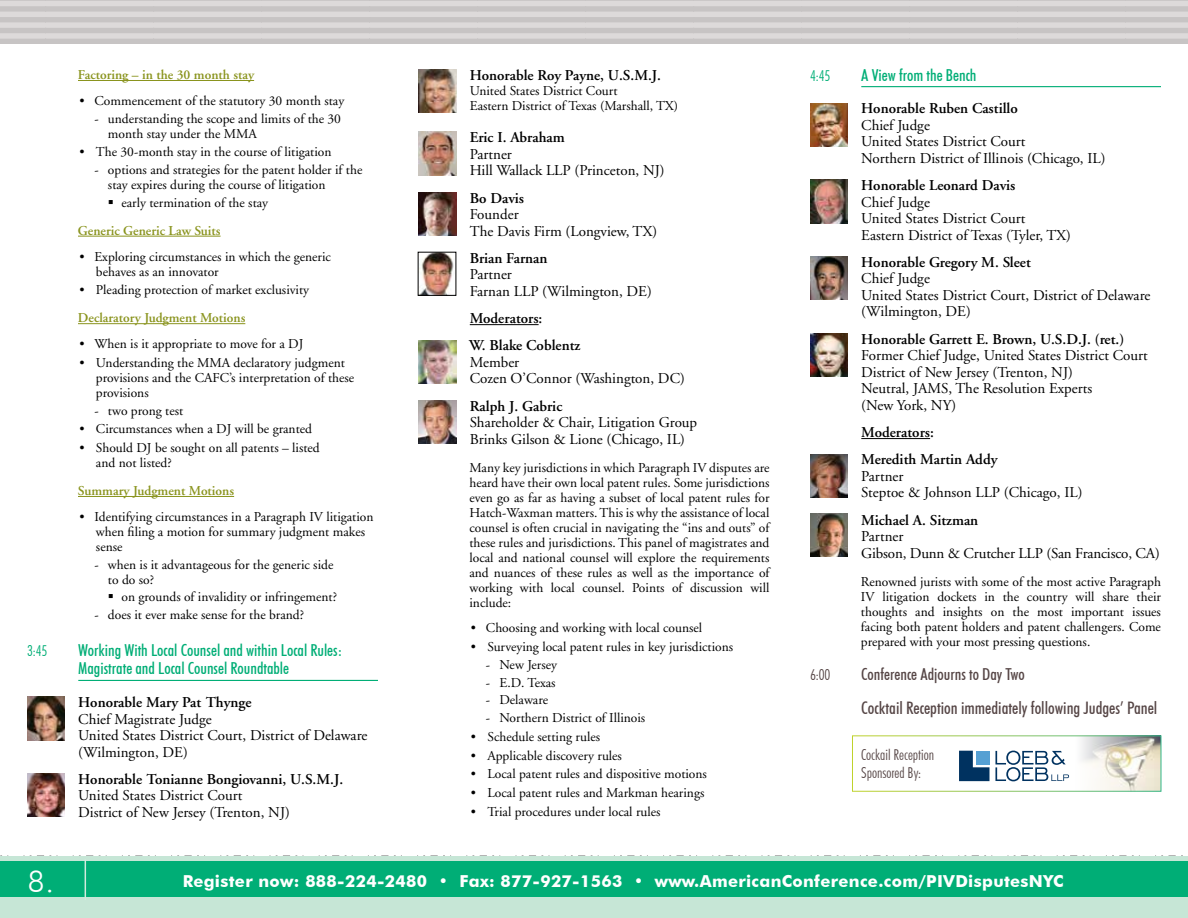
<style>
.page{position:relative;width:1188px;height:918px;background:#fff}
.page>*{position:absolute;margin:0;border:0;box-sizing:border-box;transform-origin:0 0}
.t1{font:300 30px "Futura BT";color:#fff}
.t2{font:500 condensed 17.25px "Futura BT";color:#564646}
.t3{font:500 condensed 16.5px/18px "Futura BT";color:#00ae76}
.t4{font:700 16.5px "Futura BT";letter-spacing:.02em;color:#fff}
.t5{font:500 condensed 16.5px "Futura BT";color:#564646}
.t6{font:15px/16.5px "Adobe Garamond";color:#000}
.t7{font:600 15px/27.3px "Adobe Garamond";color:#000}
.t8{font:300 condensed 15px/18px "Futura BT";color:#564646}
.t9{font:300 condensed 15px "Futura BT";color:#00ae76}
.t10{font:13.5px/15px "Adobe Garamond";color:#000}
.t11{font:600 13.5px "Adobe Garamond";color:#8a941e}
.s1{font-weight:600;color:#8a941e}
</style>
<div class="page">
<div style="left:0;top:0;width:1188px;height:44px;background:linear-gradient(to right,#d2cfcf,#d2cfcf)"></div>
<div style="left:0;top:856px;width:1188px;height:62px;background:#c6e6d6"></div>
<div style="left:0;top:862px;width:1188px;height:35px;background:#00ae76"></div>
<hr style="left:85px;top:859px;width:1px;height:41px;background:#d1eadd">
<hr style="left:78px;top:80px;width:176px;height:1px;background:#8a941e">
<hr style="left:78px;top:236px;width:143px;height:1px;background:#8a941e">
<hr style="left:78px;top:323px;width:167px;height:1px;background:#8a941e">
<hr style="left:78px;top:496px;width:156px;height:1px;background:#8a941e">
<hr style="left:78px;top:680px;width:300px;height:1px;background:#00ae76">
<img style="left:27px;top:697px;width:38px;height:43px">
<img style="left:27px;top:774px;width:38px;height:43px">
<hr style="left:470px;top:324px;width:69px;height:1px;background:#000">
<img style="left:418px;top:69px;width:38px;height:43px">
<img style="left:418px;top:132px;width:38px;height:43px">
<img style="left:418px;top:192px;width:38px;height:43px">
<img style="left:420px;top:254px;width:34px;height:40px">
<div style="left:418px;top:252px;width:38px;height:44px;border:1px solid #000"></div>
<img style="left:418px;top:340px;width:38px;height:43px">
<img style="left:418px;top:400px;width:38px;height:44px">
<hr style="left:861px;top:86px;width:300px;height:1px;background:#00ae76">
<hr style="left:861px;top:438px;width:69px;height:1px;background:#000">
<img style="left:810px;top:103px;width:38px;height:43px">
<img style="left:810px;top:180px;width:38px;height:43px">
<img style="left:810px;top:257px;width:38px;height:43px">
<img style="left:810px;top:333px;width:38px;height:44px">
<img style="left:810px;top:454px;width:38px;height:43px">
<img style="left:810px;top:513px;width:38px;height:44px">
<img style="left:1081px;top:737px;width:78px;height:53px">
<div style="left:852px;top:735px;width:309px;height:57px;border:1px solid #fff"></div>
<svg style="left:959px;top:751px;width:110px;height:30px"></svg>
<p class="t11" style="left:78px;top:67px;width:178px">Factoring – in the 30 month stay</p>
<p class="t10" style="left:79px;top:94px;width:266px">• Commencement of the statutory 30 month stay</p>
<p class="t10" style="left:108px;top:111px;width:235px;text-indent:-14px">- understanding the scope and limits of the 30 month stay under the MMA</p>
<p class="t10" style="left:79px;top:145px;width:254px">• The 30-month stay in the course of litigation</p>
<p class="t10" style="left:108px;top:163px;width:256px;text-indent:-14px">- options and strategies for the patent holder if the stay expires during the course of litigation</p>
<p class="t10" style="left:78px;top:189px;width:192px;line-height:27.9px;text-indent:30px">▪ early termination of the stay<br><span class="s1">Generic Generic Law Suits</span></p>
<p class="t10" style="left:96px;top:249px;width:237px;text-indent:-16px">• Exploring circumstances in which the generic behaves as an innovator</p>
<p class="t10" style="left:79px;top:283px;width:231px">• Pleading protection of market exclusivity</p>
<p class="t11" style="left:78px;top:311px;width:169px">Declaratory Judgment Motions</p>
<p class="t10" style="left:79px;top:337px;width:226px">• When is it appropriate to move for a DJ</p>
<p class="t10" style="left:96px;top:355px;width:260px;text-indent:-16px">• Understanding the MMA declaratory judgment provisions and the CAFC’s interpretation of these provisions</p>
<p class="t10" style="left:94px;top:403px;width:90px">- two prong test</p>
<p class="t10" style="left:79px;top:422px;width:234px">• Circumstances when a DJ will be granted</p>
<p class="t10" style="left:96px;top:441px;width:225px;text-indent:-16px">• Should DJ be sought on all patents – listed and not listed?</p>
<p class="t11" style="left:78px;top:483px;width:158px">Summary Judgment Motions</p>
<p class="t10" style="left:96px;top:509px;width:279px;text-indent:-16px">• Identifying circumstances in a Paragraph IV litigation when filing a motion for summary judgment makes sense</p>
<p class="t10" style="left:108px;top:557px;width:227px;text-indent:-13px">- when is it advantageous for the generic side to do so?</p>
<p class="t10" style="left:108px;top:590px;width:231px">▪ on grounds of invalidity or infringement?</p>
<p class="t10" style="left:94px;top:608px;width:211px">- does it ever make sense for the brand?</p>
<p class="t9" style="left:27px;top:642px;width:22px">3:45</p>
<p class="t3" style="left:78px;top:641px;width:265px">Working With Local Counsel and within Local Rules:<br>Magistrate and Local Counsel Roundtable</p>
<p class="t7" style="left:78px;top:689px;width:175px">Honorable Mary Pat Thynge</p>
<p class="t6" style="left:78px;top:711px;width:291px">Chief Magistrate Judge<br>United States District Court, District of Delaware (Wilmington, DE)</p>
<p class="t7" style="left:78px;top:766px;width:266px">Honorable Tonianne Bongiovanni, U.S.M.J.</p>
<p class="t6" style="left:78px;top:788px;width:213px">United States District Court<br>District of New Jersey (Trenton, NJ)</p>
<p class="t7" style="left:470px;top:61px;width:193px">Honorable Roy Payne, U.S.M.J.</p>
<p class="t10" style="left:470px;top:83px;width:210px">United States District Court<br>Eastern District of Texas (Marshall, TX)</p>
<p class="t7" style="left:470px;top:124px;width:97px">Eric I. Abraham</p>
<p class="t6" style="left:470px;top:146px;width:196px">Partner<br>Hill Wallack LLP (Princeton, NJ)</p>
<p class="t7" style="left:470px;top:184px;width:56px">Bo Davis</p>
<p class="t6" style="left:470px;top:206px;width:189px">Founder<br>The Davis Firm (Longview, TX)</p>
<p class="t7" style="left:470px;top:245px;width:79px">Brian Farnan</p>
<p class="t6" style="left:470px;top:267px;width:184px">Partner<br>Farnan LLP (Wilmington, DE)</p>
<p class="t7" style="left:469px;top:305px;width:113px">Moderators:<br>W. Blake Coblentz</p>
<p class="t6" style="left:470px;top:354px;width:217px">Member<br>Cozen O’Connor (Washington, DC)</p>
<p class="t7" style="left:470px;top:393px;width:94px">Ralph J. Gabric</p>
<p class="t6" style="left:470px;top:415px;width:229px">Shareholder &amp; Chair, Litigation Group<br>Brinks Gilson &amp; Lione (Chicago, IL)</p>
<p class="t10" style="left:469px;top:460px;width:302px;text-align:justify">Many key jurisdictions in which Paragraph IV disputes are heard have their own local patent rules. Some jurisdictions even go as far as having a subset of local patent rules for Hatch-Waxman matters.This is why the assistance of local counsel is often crucial in navigating the “ins and outs” of these rules and jurisdictions. This panel of magistrates and local and national counsel will explore the requirements and nuances of these rules as well as the importance of working with local counsel. Points of discussion will include:</p>
<p class="t10" style="left:471px;top:621px;width:233px">• Choosing and working with local counsel</p>
<p class="t10" style="left:471px;top:640px;width:264px">• Surveying local patent rules in key jurisdictions</p>
<p class="t10" style="left:486px;top:658px;width:73px">- New Jersey</p>
<p class="t10" style="left:486px;top:675px;width:71px">- E.D. Texas</p>
<p class="t10" style="left:486px;top:693px;width:64px">- Delaware</p>
<p class="t10" style="left:486px;top:711px;width:161px">- Northern District of Illinois</p>
<p class="t10" style="left:471px;top:729px;width:131px">• Schedule setting rules</p>
<p class="t10" style="left:471px;top:748px;width:152px">• Applicable discovery rules</p>
<p class="t10" style="left:471px;top:767px;width:238px">• Local patent rules and dispositive motions</p>
<p class="t10" style="left:471px;top:786px;width:235px">• Local patent rules and Markman hearings</p>
<p class="t10" style="left:471px;top:805px;width:191px">• Trial procedures under local rules</p>
<p class="t9" style="left:810px;top:66px;width:22px">4:45</p>
<p class="t3" style="left:861px;top:66px;width:117px">A View from the Bench</p>
<p class="t7" style="left:861px;top:95px;width:158px">Honorable Ruben Castillo</p>
<p class="t6" style="left:861px;top:117px;width:246px">Chief Judge<br>United States District Court<br>Northern District of Illinois (Chicago, IL)</p>
<p class="t7" style="left:861px;top:172px;width:156px">Honorable Leonard Davis</p>
<p class="t6" style="left:861px;top:194px;width:211px">Chief Judge<br>United States District Court<br>Eastern District of Texas (Tyler, TX)</p>
<p class="t7" style="left:861px;top:249px;width:171px">Honorable Gregory M. Sleet</p>
<p class="t6" style="left:861px;top:271px;width:291px">Chief Judge<br>United States District Court, District of Delaware (Wilmington, DE)</p>
<p class="t7" style="left:861px;top:326px;width:264px">Honorable Garrett E. Brown, U.S.D.J. (ret.)</p>
<p class="t6" style="left:861px;top:348px;width:288px">Former Chief Judge, United States District Court District of New Jersey (Trenton, NJ)<br>Neutral, JAMS, The Resolution Experts<br>(New York, NY)</p>
<p class="t7" style="left:861px;top:419px;width:138px">Moderators:<br>Meredith Martin Addy</p>
<p class="t6" style="left:861px;top:468px;width:223px">Partner<br>Steptoe &amp; Johnson LLP (Chicago, IL)</p>
<p class="t7" style="left:861px;top:507px;width:118px">Michael A. Sitzman</p>
<p class="t6" style="left:861px;top:529px;width:300px">Partner<br>Gibson, Dunn &amp; Crutcher LLP (San Francisco, CA)</p>
<p class="t10" style="left:861px;top:574px;width:302px;text-align:justify">Renowned jurists with some of the most active Paragraph IV litigation dockets in the country will share their thoughts and insights on the most important issues facing both patent holders and patent challengers. Come prepared with your most pressing questions.</p>
<p class="t8" style="left:810px;top:665px;width:22px">6:00</p>
<p class="t5" style="left:861px;top:664px;width:165px">Conference Adjourns to Day Two</p>
<p class="t2" style="left:861px;top:697px;width:298px">Cocktail Reception immediately following Judges’ Panel</p>
<p class="t8" style="left:861px;top:745px;width:74px">Cockail Reception<br>Sponsored By:</p>
<h1 class="t1" style="left:28px;top:863px;width:28px">8.</h1>
<p class="t4" style="left:183px;top:871px;width:882px">Register now: 888-224-2480 • Fax: 877-927-1563 • www.AmericanConference.com/PIVDisputesNYC</p>
</div>
